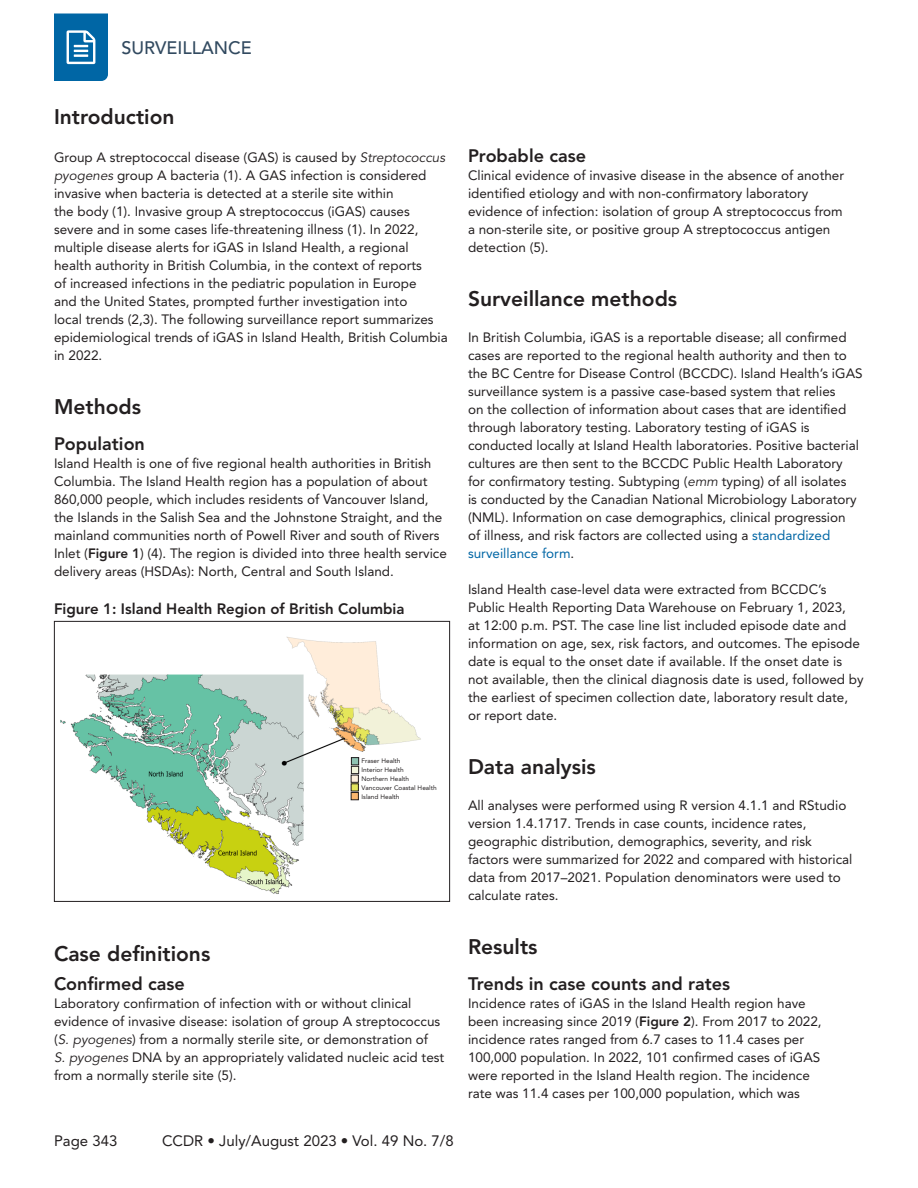
<style>
.page{position:relative;width:918px;height:1188px;background:#fff}
.page>*{position:absolute;margin:0;border:0;box-sizing:border-box;transform-origin:0 0}
.A_-_H3{font:800 21px "Avenir LT Std";color:#231f20}
.A_-_H3_References_Span{font:800 21px "Avenir LT Std";color:#231f20}
.A_-_H4{font:800 18px "Avenir LT Std";color:#231f20}
.t1{font:500 18px "Avenir LT Std";color:#324a60}
.A_-_Table_Figure_-_Title{font:800 15px "Avenir LT Std";color:#231f20}
.t2{font:15px "Avenir LT Std";color:#231f20}
.A_-_Body{font:13.5px/18px "Avenir LT Std";color:#231f20}
.t3{font:6.45px/9px "Avenir LT Std";color:#231f20}
.s1{font-style:italic}
.s2{font-weight:800}
.s3{color:#0066a5}
</style>
<div class="page">
<svg style="left:54px;top:14px;width:54px;height:67px;background:#1d77af"></svg>
<img style="left:60px;top:637px;width:361px;height:257px">
<div style="left:351px;top:758px;width:8px;height:7px;background:#8fc3b3"></div>
<div style="left:351px;top:758px;width:8px;height:7px;border:1px solid #231f20"></div>
<div style="left:351px;top:766px;width:8px;height:8px;background:#f2f5dc"></div>
<div style="left:351px;top:766px;width:8px;height:8px;border:1px solid #231f20"></div>
<div style="left:351px;top:775px;width:7px;height:7px;background:#fef0dd"></div>
<div style="left:351px;top:784px;width:7px;height:7px;background:#e4e55c"></div>
<div style="left:351px;top:793px;width:7px;height:7px;background:#fab66f"></div>
<div style="left:351px;top:792px;width:7px;height:8px;border:1px solid #231f20"></div>
<div style="left:380px;top:640px;width:66px;height:48px;background:#fff"></div>
<div style="left:54px;top:621px;width:396px;height:281px;border:1px solid #231f20"></div>
<h2 class="t1" style="left:122px;top:37px;width:132px">SURVEILLANCE</h2>
<p class="A_-_H3_References_Span" style="left:54px;top:104px;width:122px">Introduction</p>
<p class="A_-_Body" style="left:54px;top:148px;width:395px">Group A streptococcal disease (GAS) is caused by <span class="s1">Streptococcus pyogenes</span> group A bacteria (1). A GAS infection is considered invasive when bacteria is detected at a sterile site within<br>the body (1). Invasive group A streptococcus (iGAS) causes severe and in some cases life-threatening illness (1). In 2022, multiple disease alerts for iGAS in Island Health, a regional health authority in British Columbia, in the context of reports<br>of increased infections in the pediatric population in Europe<br>and the United States, prompted further investigation into<br>local trends (2,3). The following surveillance report summarizes epidemiological trends of iGAS in Island Health, British Columbia in 2022.</p>
<p class="A_-_H3" style="left:54px;top:394px;width:89px">Methods</p>
<p class="A_-_H4" style="left:54px;top:433px;width:92px">Population</p>
<p class="A_-_Body" style="left:54px;top:454px;width:394px">Island Health is one of five regional health authorities in British Columbia. The Island Health region has a population of about 860,000 people, which includes residents of Vancouver Island, the Islands in the Salish Sea and the Johnstone Straight, and the mainland communities north of Powell River and south of Rivers Inlet (<span class="s2">Figure 1</span>) (4). The region is divided into three health service delivery areas (HSDAs): North, Central and South Island.</p>
<p class="A_-_Table_Figure_-_Title" style="left:54px;top:600px;width:352px">Figure 1: Island Health Region of British Columbia</p>
<p class="t3" style="left:362px;top:756px;width:77px">Fraser Health<br>Interior Health<br>Northern Health<br>Vancouver Coastal Health<br>Island Health</p>
<p class="A_-_H3" style="left:54px;top:941px;width:158px">Case definitions</p>
<p class="A_-_H4" style="left:54px;top:973px;width:132px">Confirmed case</p>
<p class="A_-_Body" style="left:54px;top:994px;width:392px">Laboratory confirmation of infection with or without clinical evidence of invasive disease: isolation of group A streptococcus (<span class="s1">S. pyogenes</span>) from a normally sterile site, or demonstration of<br><span class="s1">S. pyogenes</span> DNA by an appropriately validated nucleic acid test from a normally sterile site (5).</p>
<p class="t2" style="left:54px;top:1133px;width:65px">Page 343</p>
<p class="t2" style="left:162px;top:1133px;width:293px">CCDR • July/August 2023 • Vol. 49 No. 7/8</p>
<p class="A_-_H4" style="left:468px;top:145px;width:120px">Probable case</p>
<p class="A_-_Body" style="left:468px;top:166px;width:378px">Clinical evidence of invasive disease in the absence of another identified etiology and with non-confirmatory laboratory evidence of infection: isolation of group A streptococcus from a non-sterile site, or positive group A streptococcus antigen detection (5).</p>
<p class="A_-_H3" style="left:468px;top:286px;width:211px">Surveillance methods</p>
<p class="A_-_Body" style="left:468px;top:328px;width:396px">In British Columbia, iGAS is a reportable disease; all confirmed cases are reported to the regional health authority and then to the BC Centre for Disease Control (BCCDC). Island Health’s iGAS surveillance system is a passive case-based system that relies<br>on the collection of information about cases that are identified through laboratory testing. Laboratory testing of iGAS is conducted locally at Island Health laboratories. Positive bacterial cultures are then sent to the BCCDC Public Health Laboratory for confirmatory testing. Subtyping (<span class="s1">emm</span> typing) of all isolates<br>is conducted by the Canadian National Microbiology Laboratory (NML). Information on case demographics, clinical progression<br>of illness, and risk factors are collected using a <span class="s3">standardized surveillance form</span>.</p>
<p class="A_-_Body" style="left:468px;top:580px;width:397px">Island Health case-level data were extracted from BCCDC’s Public Health Reporting Data Warehouse on February 1, 2023,<br>at 12:00 p.m. PST. The case line list included episode date and information on age, sex, risk factors, and outcomes. The episode date is equal to the onset date if available. If the onset date is not available, then the clinical diagnosis date is used, followed by the earliest of specimen collection date, laboratory result date, or report date.</p>
<p class="A_-_H3" style="left:468px;top:754px;width:129px">Data analysis</p>
<p class="A_-_Body" style="left:468px;top:796px;width:386px">All analyses were performed using R version 4.1.1 and RStudio version 1.4.1717. Trends in case counts, incidence rates, geographic distribution, demographics, severity, and risk factors were summarized for 2022 and compared with historical data from 2017–2021. Population denominators were used to calculate rates.</p>
<p class="A_-_H3" style="left:468px;top:934px;width:71px">Results</p>
<p class="A_-_H4" style="left:468px;top:973px;width:264px">Trends in case counts and rates</p>
<p class="A_-_Body" style="left:468px;top:994px;width:355px">Incidence rates of iGAS in the Island Health region have been increasing since 2019 (<span class="s2">Figure 2</span>). From 2017 to 2022, incidence rates ranged from 6.7 cases to 11.4 cases per 100,000 population. In 2022, 101 confirmed cases of iGAS were reported in the Island Health region. The incidence rate was 11.4 cases per 100,000 population, which was</p>
</div>
